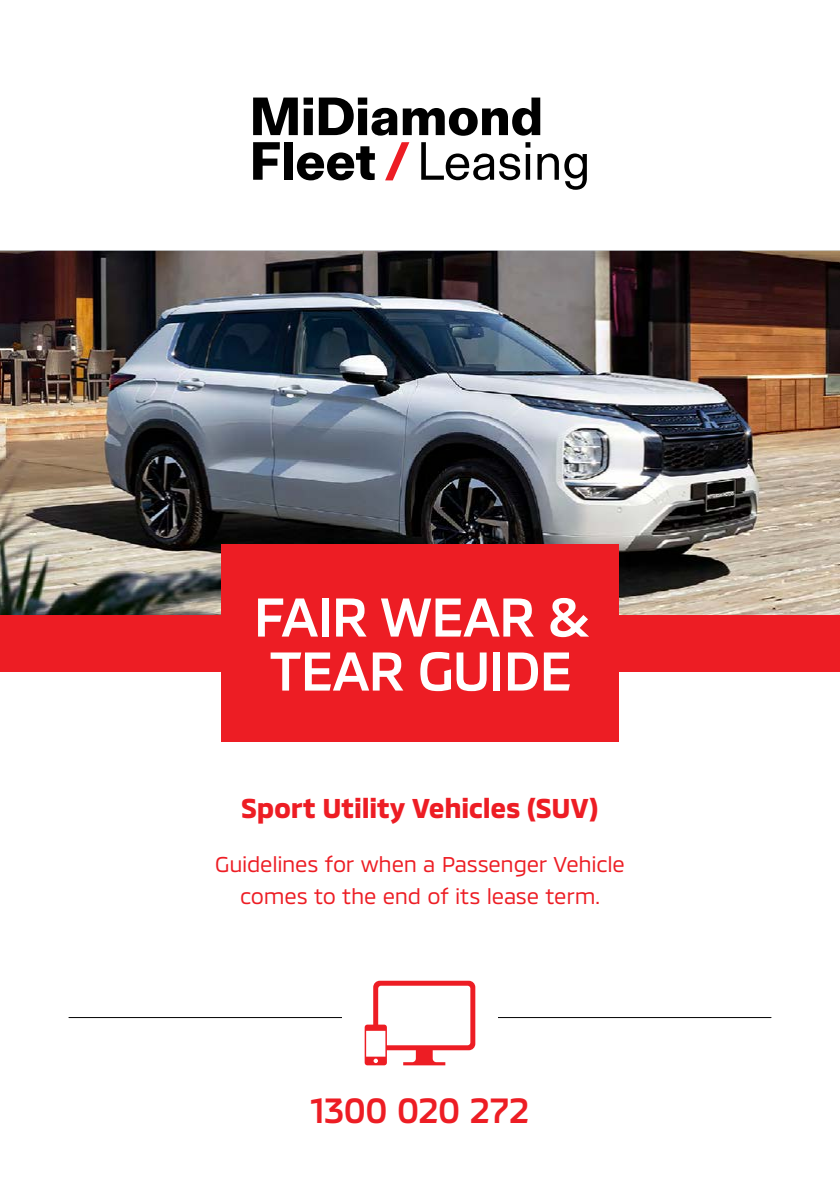
<style>
.page{position:relative;width:840px;height:1191px;background:#fff}
.page>*{position:absolute;margin:0;border:0;box-sizing:border-box;transform-origin:0 0}
.t1{font:500 56px/54px "MMC";letter-spacing:-.025em;color:#fff}
.t2{font:500 36px "MMC";letter-spacing:-.015em;color:#ed1d24}
.t3{font:700 28px "MMC";letter-spacing:-.01em;color:#ed1d24}
.t4{font:22px/32px "MMC";letter-spacing:-.01em;color:#ed1d24;text-align:center}
</style>
<div class="page">
<img style="left:0;top:250px;width:839px;height:365px">
<hr style="left:69px;top:1017px;width:701px;height:1px;background:#000">
<div style="left:342px;top:969px;width:155px;height:96px;background:#fff"></div>
<div style="left:0;top:615px;width:839px;height:57px;background:#ed1d24"></div>
<div style="left:221px;top:544px;width:397px;height:198px;background:#ed1d24"></div>
<svg style="left:364px;top:980px;width:111px;height:85px"></svg>
<svg style="left:253px;top:98px;width:44px;height:37px"></svg>
<svg style="left:303px;top:98px;width:237px;height:38px"></svg>
<svg style="left:253px;top:142px;width:26px;height:38px"></svg>
<div style="left:283px;top:142px;width:9px;height:38px;background:#000"></div>
<svg style="left:297px;top:146px;width:77px;height:34px"></svg>
<svg style="left:421px;top:142px;width:109px;height:38px"></svg>
<div style="left:525px;top:154px;width:5px;height:26px;background:#000"></div>
<svg style="left:537px;top:153px;width:21px;height:27px"></svg>
<svg style="left:564px;top:153px;width:22px;height:37px"></svg>
<svg style="left:385px;top:142px;width:24px;height:38px"></svg>
<h1 class="t1" style="left:253px;top:583px;width:337px">FAIR WEAR &amp;<br>TEAR GUIDE</h1>
<p class="t3" style="left:241px;top:786px;width:359px">Sport Utility Vehicles (SUV)</p>
<p class="t4" style="left:215px;top:846px;width:411px">Guidelines for when a Passenger Vehicle comes to the end of its lease term.</p>
<h2 class="t2" style="left:310px;top:1081px;width:220px">1300 020 272</h2>
</div>
